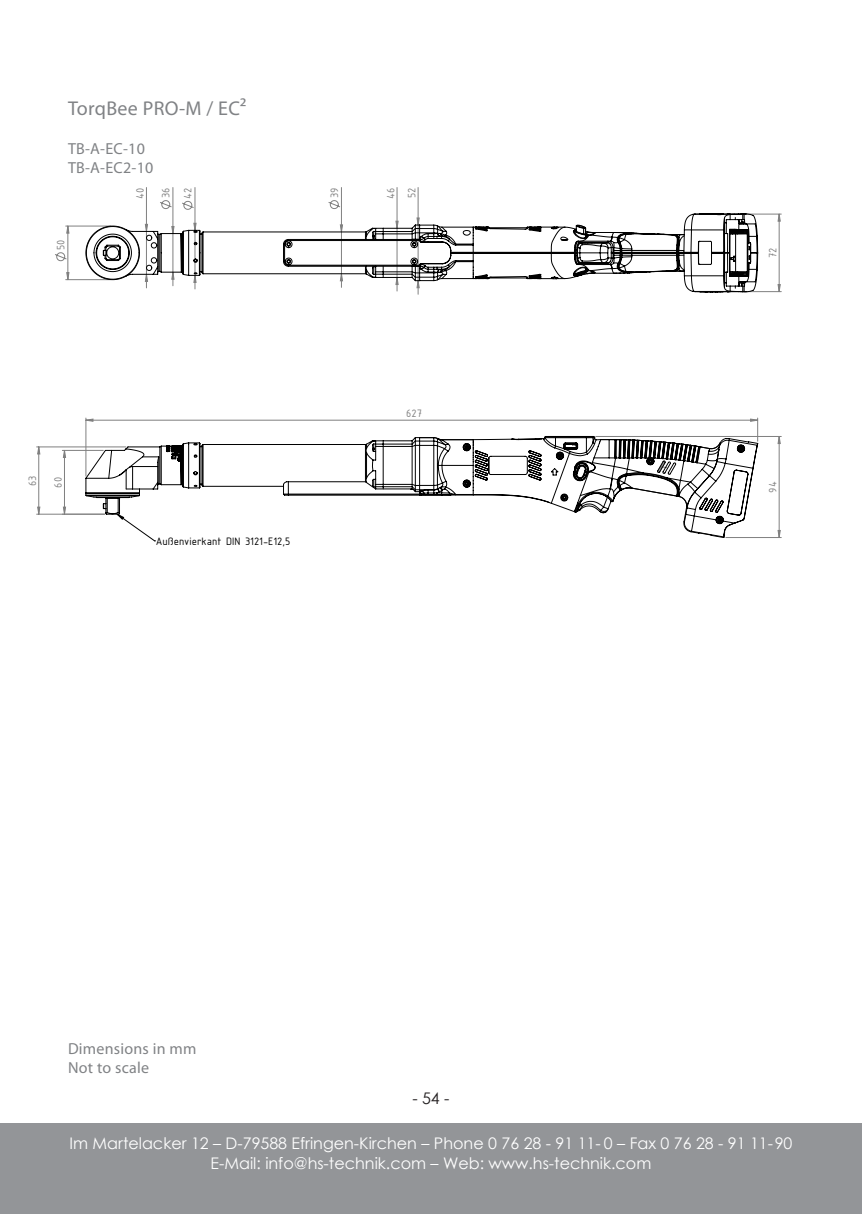
<style>
.page{position:relative;width:862px;height:1214px;background:#fff}
.page>*{position:absolute;margin:0;border:0;box-sizing:border-box;transform-origin:0 0}
.t1{font:20px "Myriad Pro";letter-spacing:.015em;color:#808285}
.t2{font:16px/20px "Century Gothic";color:#fff;text-align:center}
.t3{font:16px/19.2px "Myriad Pro";letter-spacing:.015em;color:#808285}
.t4{font:16px "Century Gothic";color:#231f20}
.t5{font:11.6px "ISOCPEUR";color:#000}
.t6{font:11.6px/22px "ISOCPEUR";color:#808080}
</style>
<div class="page">
<div style="left:0;top:1123px;width:862px;height:90px;background:#939598"></div>
<svg style="left:328px;top:200px;width:12px;height:9px"></svg>
<svg style="left:182px;top:201px;width:12px;height:9px"></svg>
<svg style="left:160px;top:200px;width:12px;height:9px"></svg>
<svg style="left:55px;top:252px;width:11px;height:9px"></svg>
<hr style="left:146px;top:187px;width:1px;height:44px;background:#808080">
<hr style="left:173px;top:187px;width:1px;height:46px;background:#808080">
<hr style="left:418px;top:187px;width:1px;height:38px;background:#808080">
<hr style="left:397px;top:187px;width:1px;height:41px;background:#808080">
<hr style="left:341px;top:187px;width:1px;height:45px;background:#808080">
<hr style="left:195px;top:187px;width:1px;height:43px;background:#808080">
<hr style="left:37px;top:514px;width:68px;height:1px;background:#808080">
<hr style="left:37px;top:446px;width:89px;height:1px;background:#808080">
<hr style="left:726px;top:537px;width:55px;height:1px;background:#808080">
<hr style="left:596px;top:436px;width:185px;height:1px;background:#808080">
<hr style="left:746px;top:214px;width:35px;height:1px;background:#808080">
<hr style="left:746px;top:291px;width:35px;height:1px;background:#808080">
<hr style="left:66px;top:226px;width:45px;height:1px;background:#808080">
<hr style="left:66px;top:279px;width:45px;height:1px;background:#808080">
<hr style="left:62px;top:450px;width:41px;height:1px;background:#808080">
<svg style="left:37px;top:446px;width:3px;height:68px"></svg>
<svg style="left:777px;top:437px;width:3px;height:100px"></svg>
<svg style="left:67px;top:214px;width:713px;height:77px"></svg>
<svg style="left:63px;top:450px;width:3px;height:64px"></svg>
<svg style="left:85px;top:418px;width:673px;height:17px"></svg>
<svg style="left:85px;top:435px;width:673px;height:105px"></svg>
<svg style="left:85px;top:213px;width:673px;height:80px"></svg>
<p class="t1" style="left:68px;top:96px;width:180px">TorqBee PRO-M / EC²</p>
<p class="t3" style="left:68px;top:139px;width:87px">TB-A-EC-10<br>TB-A-EC2-10</p>
<p class="t6" style="left:49px;top:250px;width:12px;rotate:-90deg">50</p>
<p class="t6" style="left:21px;top:485px;width:12px;rotate:-90deg">63</p>
<p class="t6" style="left:47px;top:487px;width:12px;rotate:-90deg">60</p>
<p class="t6" style="left:129px;top:199px;width:13px;rotate:-90deg">40</p>
<p class="t6" style="left:154px;top:199px;width:13px;rotate:-90deg">36<br>42</p>
<p class="t6" style="left:323px;top:198px;width:12px;rotate:-90deg">39</p>
<p class="t6" style="left:380px;top:199px;width:13px;line-height:21px;rotate:-90deg">46<br>52</p>
<p class="t5" style="left:156px;top:533px;width:136px">Außenvierkant DIN 3121-E12,5</p>
<p class="t6" style="left:406px;top:402px;width:17px">627</p>
<p class="t3" style="left:68px;top:1038px;width:130px">Dimensions in mm<br>Not to scale</p>
<p class="t4" style="left:412px;top:1087px;width:39px">- 54 -</p>
<p class="t6" style="left:761px;top:258px;width:12px;rotate:-90deg">72</p>
<p class="t6" style="left:761px;top:492px;width:13px;rotate:-90deg">94</p>
<p class="t2" style="left:69px;top:1132px;width:724px">Im Martelacker 12 – D-79588 Efringen-Kirchen – Phone 0 76 28 - 91 11- 0 – Fax 0 76 28 - 91 11-90<br>E-Mail: info@hs-technik.com – Web: www.hs-technik.com</p>
</div>
